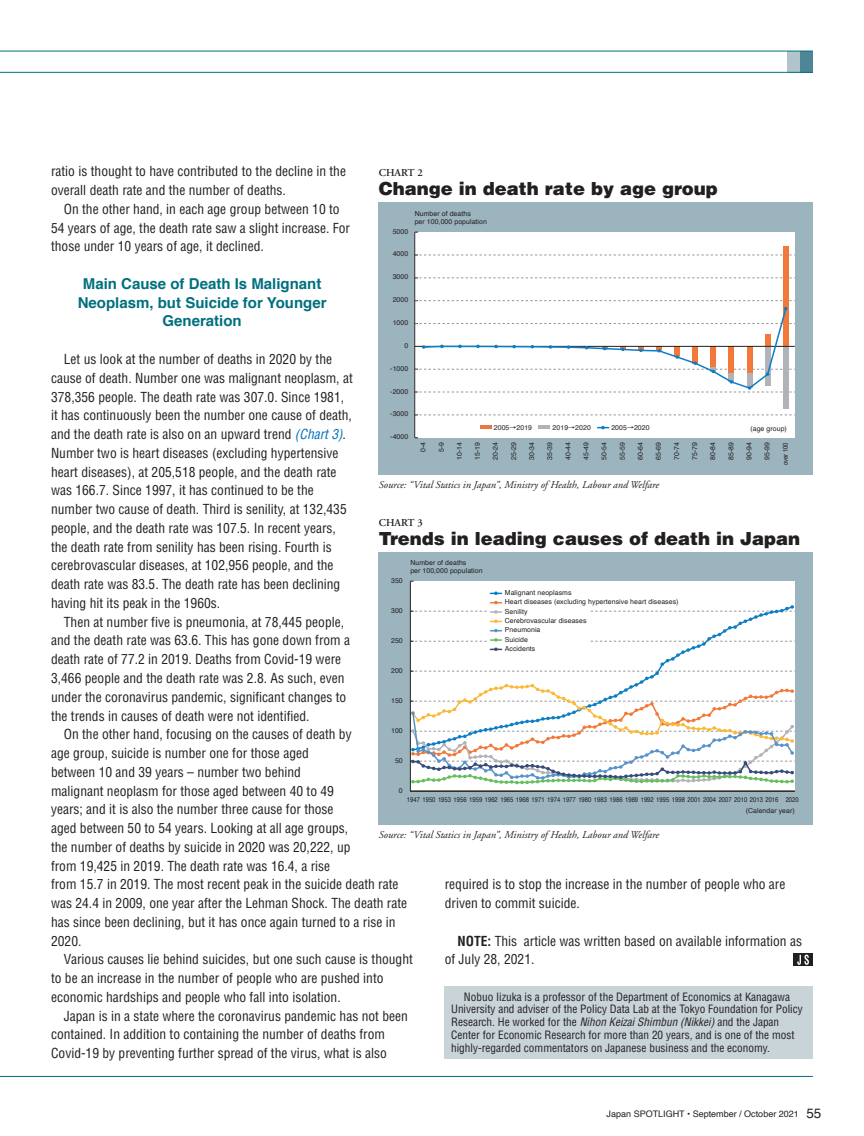
<style>
.page{position:relative;width:864px;height:1136px;background:#fff}
.page>*{position:absolute;margin:0;border:0;box-sizing:border-box;transform-origin:0 0}
.t1{font:900 18px "Helvetica";color:#231f20}
.t2{font:700 15px/18.8px "Helvetica";color:#01707e;text-align:center}
.t3{font:condensed 13.5px/18.8px "Helvetica";color:#231f20}
.t4{font:condensed 11.25px/12.8px "Helvetica";color:#231f20}
.t5{font:italic 10.5px "Adobe Garamond";color:#231f20}
.t6{font:600 10.5px "Adobe Garamond";color:#231f20}
.t7{font:9px "Helvetica";color:#231f20}
.t8{font:6.9px/9.3px "Helvetica";letter-spacing:.01em;color:#231f20}
.t9{font:6.9px/10.9px "Helvetica";letter-spacing:.01em;color:#231f20;scale:.85 1}
.s1{font-style:italic;color:#0072bc}
.s2{font-family:"Gothic BBB Pr 6 N";font-weight:500}
.s3{font-weight:700}
.s4{font-style:italic}
.s5{font-size:13.5px}
</style>
<div class="page">
<hr style="left:0;top:1075px;width:812px;height:1px;background:#01707e">
<svg style="left:793px;top:953px;width:19px;height:12px"></svg>
<svg style="left:796px;top:954px;width:12px;height:10px"></svg>
<div style="left:378px;top:202px;width:434px;height:273px;background:#9bb4bd"></div>
<div style="left:414px;top:232px;width:380px;height:205px;background:#fff"></div>
<svg style="left:415px;top:255px;width:377px;height:1px"></svg>
<svg style="left:415px;top:277px;width:377px;height:1px"></svg>
<svg style="left:415px;top:300px;width:377px;height:1px"></svg>
<svg style="left:415px;top:414px;width:377px;height:1px"></svg>
<hr style="left:414px;top:232px;width:1px;height:205px;background:#231f20">
<div style="left:782px;top:246px;width:6px;height:100px;background:#f3793b"></div>
<div style="left:782px;top:346px;width:6px;height:62px;background:#b2b3b7"></div>
<svg style="left:414px;top:307px;width:380px;height:85px"></svg>
<hr style="left:480px;top:425px;width:11px;height:4px;background:#e47a42">
<hr style="left:538px;top:425px;width:11px;height:4px;background:#b1b2b6">
<svg style="left:597px;top:426px;width:11px;height:3px"></svg>
<div style="left:378px;top:552px;width:434px;height:272px;background:#9bb4bd"></div>
<svg style="left:409px;top:580px;width:386px;height:211px;background:#f5f7f8"></svg>
<hr style="left:410px;top:790px;width:384px;height:1px;background:#231f20">
<svg style="left:410px;top:591px;width:384px;height:193px;background:#eff0ef"></svg>
<div style="left:444px;top:985px;width:368px;height:73px;background:#c9d4d9"></div>
<div style="left:799px;top:51px;width:13px;height:21px;background:#4d8795"></div>
<div style="left:787px;top:51px;width:12px;height:22px;background:#b1c3cb"></div>
<hr style="left:0;top:51px;width:812px;height:1px;background:#01707e">
<hr style="left:0;top:72px;width:812px;height:1px;background:#01707e">
<p class="t3" style="left:51px;top:162px;width:296px">ratio is thought to have contributed to the decline in the overall death rate and the number of deaths.</p>
<p class="t3" style="left:51px;top:199px;width:300px;text-indent:13px">On the other hand, in each age group between 10 to<br>54 years of age, the death rate saw a slight increase. For those under 10 years of age, it declined.</p>
<p class="t2" style="left:78px;top:274px;width:250px">Main Cause of Death Is Malignant<br>Neoplasm, but Suicide for Younger<br>Generation</p>
<p class="t3" style="left:51px;top:349px;width:303px;text-indent:13px">Let us look at the number of deaths in 2020 by the cause of death. Number one was malignant neoplasm, at 378,356 people. The death rate was 307.0. Since 1981, it has continuously been the number one cause of death, and the death rate is also on an upward trend <span class="s1">(Chart 3)</span>.<br>Number two is heart diseases (excluding hypertensive heart diseases), at 205,518 people, and the death rate was 166.7. Since 1997, it has continued to be the number two cause of death. Third is senility, at 132,435 people, and the death rate was 107.5. In recent years, the death rate from senility has been rising. Fourth is cerebrovascular diseases, at 102,956 people, and the death rate was 83.5. The death rate has been declining having hit its peak in the 1960s.</p>
<p class="t3" style="left:51px;top:612px;width:300px;text-indent:13px">Then at number five is pneumonia, at 78,445 people, and the death rate was 63.6. This has gone down from a death rate of 77.2 in 2019. Deaths from Covid-19 were 3,466 people and the death rate was 2.8. As such, even under the coronavirus pandemic, significant changes to the trends in causes of death were not identified.</p>
<p class="t3" style="left:51px;top:724px;width:357px;text-indent:13px">On the other hand, focusing on the causes of death by<br>age group, suicide is number one for those aged<br>between 10 and 39 years – number two behind<br>malignant neoplasm for those aged between 40 to 49<br>years; and it is also the number three cause for those<br>aged between 50 to 54 years. Looking at all age groups,<br>the number of deaths by suicide in 2020 was 20,222, up<br>from 19,425 in 2019. The death rate was 16.4, a rise<br>from 15.7 in 2019. The most recent peak in the suicide death rate was 24.4 in 2009, one year after the Lehman Shock. The death rate has since been declining, but it has once again turned to a rise in 2020.</p>
<p class="t3" style="left:51px;top:949px;width:363px;text-indent:13px">Various causes lie behind suicides, but one such cause is thought to be an increase in the number of people who are pushed into economic hardships and people who fall into isolation.</p>
<p class="t3" style="left:51px;top:1006px;width:358px;text-indent:13px">Japan is in a state where the coronavirus pandemic has not been contained. In addition to containing the number of deaths from<br>Covid-19 by preventing further spread of the virus, what is also</p>
<p class="t6" style="left:378px;top:167px;width:45px">CHART 2</p>
<h1 class="t1" style="left:378px;top:176px;width:340px">Change in death rate by age group</h1>
<p class="t8" style="left:414px;top:210px;width:74px;line-height:7.5px">Number of deaths<br>per 100,000 population</p>
<p class="t8" style="left:392px;top:227px;width:17px">5000</p>
<p class="t8" style="left:392px;top:249px;width:17px">4000</p>
<p class="t8" style="left:392px;top:272px;width:17px">3000</p>
<p class="t8" style="left:392px;top:295px;width:17px">2000</p>
<p class="t8" style="left:392px;top:318px;width:17px">1000</p>
<p class="t8" style="left:404px;top:341px;width:5px">0</p>
<p class="t8" style="left:390px;top:364px;width:19px">-1000</p>
<p class="t8" style="left:390px;top:386px;width:19px">-2000</p>
<p class="t8" style="left:390px;top:409px;width:19px">-3000</p>
<p class="t8" style="left:493px;top:423px;width:40px">2005<span class="s2">→</span>2019</p>
<p class="t8" style="left:552px;top:423px;width:40px">2019<span class="s2">→</span>2020</p>
<p class="t8" style="left:611px;top:423px;width:40px">2005<span class="s2">→</span>2020</p>
<p class="t8" style="left:750px;top:424px;width:38px">(age group)</p>
<p class="t8" style="left:390px;top:432px;width:19px">-4000</p>
<p class="t8" style="left:418px;top:452px;width:12px;rotate:-90deg">0-4</p>
<p class="t8" style="left:436px;top:452px;width:12px;rotate:-90deg">5-9</p>
<p class="t8" style="left:454px;top:460px;width:19px;rotate:-90deg">10-14</p>
<p class="t8" style="left:473px;top:460px;width:19px;rotate:-90deg">15-19</p>
<p class="t8" style="left:491px;top:460px;width:19px;rotate:-90deg">20-24</p>
<p class="t8" style="left:509px;top:460px;width:19px;rotate:-90deg">25-29</p>
<p class="t8" style="left:527px;top:460px;width:19px;rotate:-90deg">30-34</p>
<p class="t8" style="left:545px;top:460px;width:19px;rotate:-90deg">35-39</p>
<p class="t8" style="left:563px;top:460px;width:19px;rotate:-90deg">40-44</p>
<p class="t8" style="left:581px;top:460px;width:19px;rotate:-90deg">45-49</p>
<p class="t8" style="left:599px;top:460px;width:19px;rotate:-90deg">50-54</p>
<p class="t8" style="left:617px;top:460px;width:19px;rotate:-90deg">55-59</p>
<p class="t8" style="left:635px;top:460px;width:19px;rotate:-90deg">60-64</p>
<p class="t8" style="left:653px;top:460px;width:19px;rotate:-90deg">65-69</p>
<p class="t8" style="left:672px;top:460px;width:19px;rotate:-90deg">70-74</p>
<p class="t8" style="left:690px;top:460px;width:19px;rotate:-90deg">75-79</p>
<p class="t8" style="left:708px;top:460px;width:19px;rotate:-90deg">80-84</p>
<p class="t8" style="left:726px;top:460px;width:19px;rotate:-90deg">85-89</p>
<p class="t8" style="left:744px;top:460px;width:19px;rotate:-90deg">90-94</p>
<p class="t8" style="left:762px;top:460px;width:19px;rotate:-90deg">95-99</p>
<p class="t9" style="left:779px;top:465px;width:28px;rotate:-90deg">over 100</p>
<p class="t5" style="left:378px;top:479px;width:282px">Source: “Vital Statics in Japan”, Ministry of Health, Labour and Welfare</p>
<p class="t6" style="left:378px;top:516px;width:45px">CHART 3</p>
<h1 class="t1" style="left:378px;top:526px;width:423px">Trends in leading causes of death in Japan</h1>
<p class="t8" style="left:410px;top:559px;width:74px;line-height:7.5px">Number of deaths<br>per 100,000 population</p>
<p class="t8" style="left:391px;top:575px;width:13px">350</p>
<p class="t8" style="left:504px;top:588px;width:175px">Malignant neoplasms<br>Heart diseases (excluding hypertensive heart diseases)<br>Senility<br>Cerebrovascular diseases<br>Pneumonia<br>Suicide<br>Accidents</p>
<p class="t8" style="left:391px;top:605px;width:13px">300</p>
<p class="t8" style="left:391px;top:635px;width:13px">250</p>
<p class="t8" style="left:391px;top:665px;width:13px">200</p>
<p class="t8" style="left:391px;top:695px;width:13px">150</p>
<p class="t8" style="left:391px;top:725px;width:13px">100</p>
<p class="t8" style="left:395px;top:755px;width:9px">50</p>
<p class="t8" style="left:399px;top:785px;width:5px">0</p>
<p class="t9" style="left:745px;top:794px;width:64px;text-indent:-339px">1947 1950 1953 1956 1959 1962 1965 1968 1971 1974 1977 1980 1983 1986 1989 1992 1995 1998 2001 2004 2007 2010 2013 2016 2020 (Calendar year)</p>
<p class="t5" style="left:378px;top:828px;width:282px">Source: “Vital Statics in Japan”, Ministry of Health, Labour and Welfare</p>
<p class="t3" style="left:444px;top:874px;width:342px">required is to stop the increase in the number of people who are driven to commit suicide.</p>
<p class="t3" style="left:444px;top:931px;width:358px;text-indent:13px"><span class="s3">NOTE:</span> This article was written based on available information as of July 28, 2021.</p>
<p class="t4" style="left:451px;top:990px;width:353px;text-indent:13px">Nobuo Iizuka is a professor of the Department of Economics at Kanagawa University and adviser of the Policy Data Lab at the Tokyo Foundation for Policy Research. He worked for the <span class="s4">Nihon Keizai Shimbun (Nikkei)</span> and the Japan Center for Economic Research for more than 20 years, and is one of the most highly-regarded commentators on Japanese business and the economy.</p>
<p class="t7" style="left:606px;top:1106px;width:216px">Japan SPOTLIGHT • September / October 2021 <span class="s5">55</span></p>
</div>
